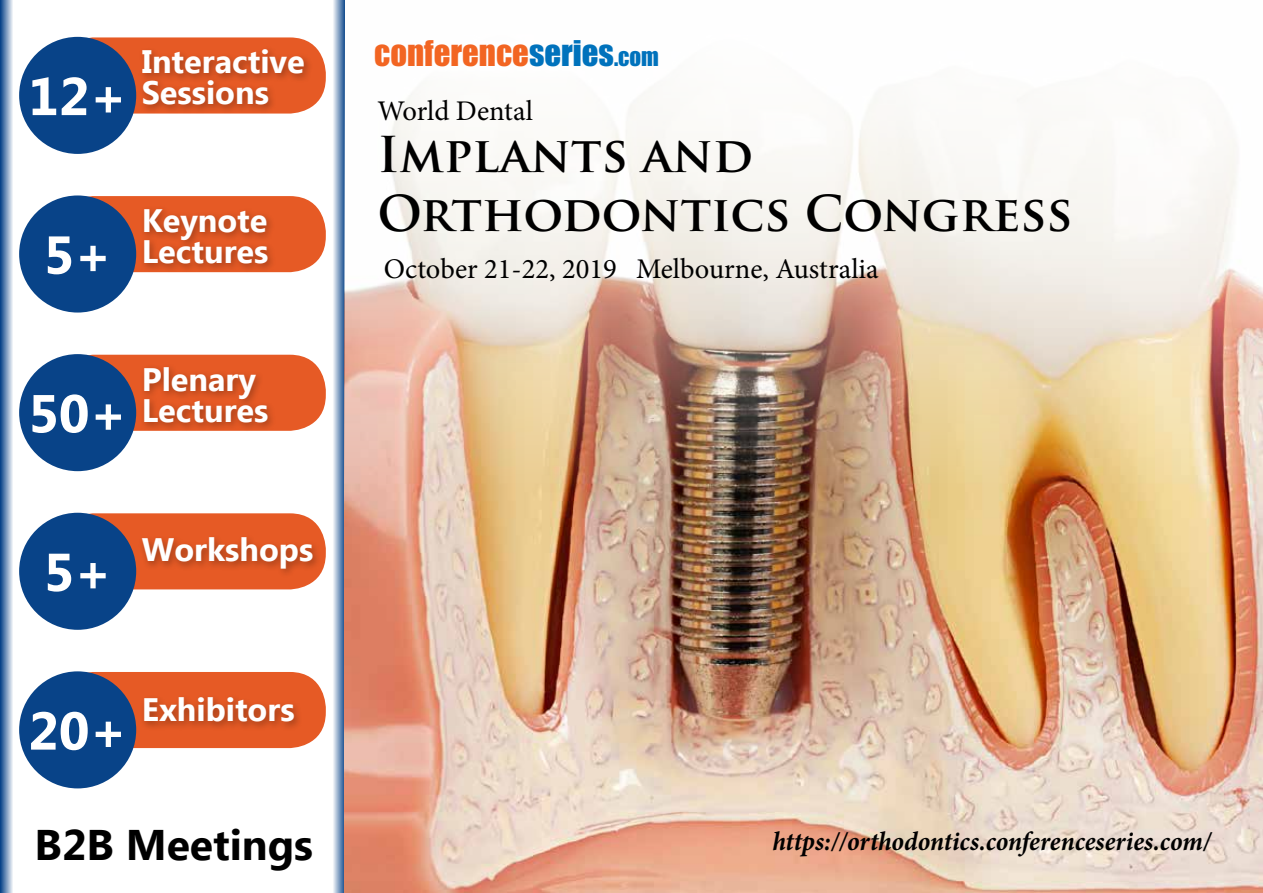
<style>
.page{position:relative;width:1263px;height:893px;background:#fff}
.page>*{position:absolute;margin:0;border:0;box-sizing:border-box;transform-origin:0 0}
.t1{font:700 53.25px "Ebrima";color:#fff}
.t2{font:700 48.15px/59.1px "Trajan Pro";color:#000}
.t3{font:700 42.75px "Ebrima";color:#000}
.t4{font:32.7px "Impact";color:#f26522}
.t5{font:700 32.4px/30.9px "Ebrima";color:#fff}
.t6{font:28.5px "Minion Pro";color:#000}
.t7{font:italic 700 26.85px "Minion Pro";color:#000;scale:.95 1}
.s1{color:#0072bc}
.s2{font-size:22.95px;color:#0072bc}
</style>
<div class="page">
<div style="left:58px;top:37px;width:268px;height:77px;background:#e65a25;border-radius:36px"></div>
<div style="left:19px;top:37px;width:117px;height:117px;background:#084388;border-radius:50%"></div>
<div style="left:138px;top:45px;width:176px;height:69px;background:#000;opacity:.3"></div>
<div style="left:58px;top:196px;width:268px;height:76px;background:#e65a25;border-radius:36px"></div>
<div style="left:19px;top:195px;width:117px;height:118px;background:#084388;border-radius:50%"></div>
<div style="left:140px;top:205px;width:137px;height:68px;background:#000;opacity:.3"></div>
<div style="left:58px;top:355px;width:268px;height:76px;background:#e65a25;border-radius:36px"></div>
<div style="left:19px;top:354px;width:117px;height:117px;background:#084388;border-radius:50%"></div>
<div style="left:140px;top:362px;width:137px;height:70px;background:#000;opacity:.3"></div>
<div style="left:58px;top:513px;width:268px;height:76px;background:#e65a25;border-radius:36px"></div>
<div style="left:19px;top:513px;width:117px;height:117px;background:#084388;border-radius:50%"></div>
<div style="left:138px;top:533px;width:184px;height:46px;background:#000;opacity:.3"></div>
<div style="left:58px;top:672px;width:268px;height:76px;background:#e65a25;border-radius:36px"></div>
<div style="left:19px;top:671px;width:117px;height:117px;background:#084388;border-radius:50%"></div>
<div style="left:140px;top:693px;width:164px;height:38px;background:#000;opacity:.3"></div>
<svg style="left:0;top:0;width:13px;height:893px;background:#7a99be"></svg>
<svg style="left:333px;top:0;width:12px;height:893px;background:#8da8c8"></svg>
<img style="left:345px;top:94px;width:918px;height:799px">
<h1 class="t1" style="left:28px;top:57px;width:100px">12+</h1>
<p class="t5" style="left:142px;top:48px;width:165px">Interactive<br>Sessions</p>
<h1 class="t1" style="left:44px;top:215px;width:70px">5+</h1>
<p class="t5" style="left:142px;top:207px;width:128px">Keynote<br>Lectures</p>
<h1 class="t1" style="left:28px;top:374px;width:100px">50+</h1>
<p class="t5" style="left:142px;top:365px;width:128px">Plenary<br>Lectures</p>
<h1 class="t1" style="left:44px;top:532px;width:70px">5+</h1>
<p class="t5" style="left:142px;top:536px;width:173px">Workshops</p>
<h1 class="t1" style="left:28px;top:691px;width:100px">20+</h1>
<p class="t5" style="left:142px;top:696px;width:154px">Exhibitors</p>
<h3 class="t3" style="left:35px;top:813px;width:280px">B2B Meetings</h3>
<p class="t4" style="left:374px;top:28px;width:286px">CONFERENCE<span class="s1">SERIES</span><span class="s2">.COM</span></p>
<p class="t6" style="left:378px;top:91px;width:157px">World Dental</p>
<h2 class="t2" style="left:378px;top:126px;width:696px">Implants and<br>Orthodontics Congress</h2>
<p class="t6" style="left:384px;top:249px;width:497px">October 21-22, 2019 Melbourne, Australia</p>
<p class="t7" style="left:772px;top:822px;width:463px">https://orthodontics.conferenceseries.com/</p>
</div>
